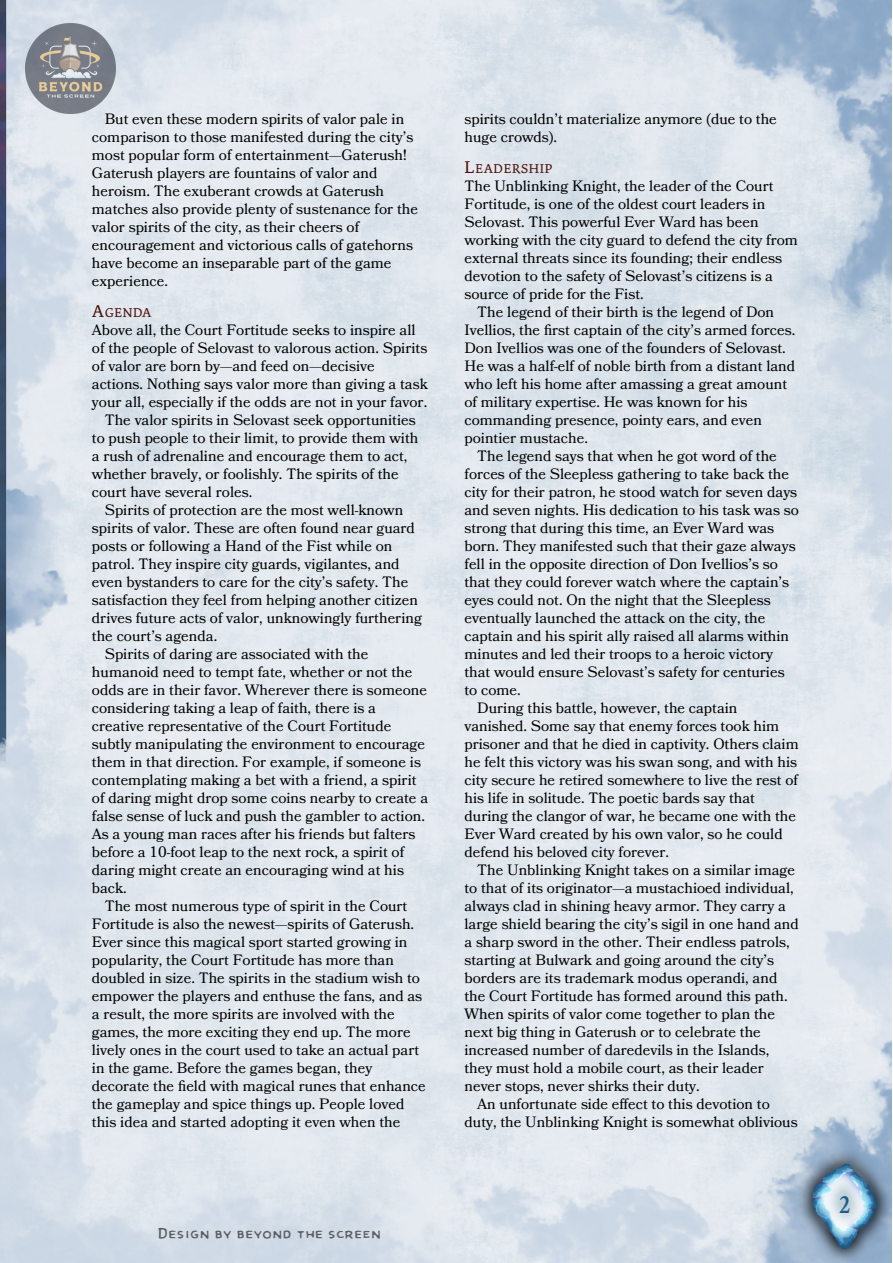
<style>
.page{position:relative;width:893px;height:1263px;background:#fff}
.page>*{position:absolute;margin:0;border:0;box-sizing:border-box;transform-origin:0 0}
.t1{font:600 27px "Crimson Text";color:#1e5c87;scale:.92 1}
.t2{font:18px "Dai Vernon Misdirect";color:#5c5d5d}
.t3{font:15px/18px "Bookmania";color:#000}
.t4{font:13.65px "Dolly Pro Regular Small Caps";letter-spacing:.05em;color:#4e1009}
.s1{font-size:18px}
</style>
<div class="page">
<img style="left:793px;top:1146px;width:99px;height:117px">
<img style="left:26px;top:23px;width:89px;height:90px">
<img style="left:0;top:0;width:6px;height:838px">
<p class="t3" style="left:92px;top:111px;width:328px;text-indent:13px">But even these modern spirits of valor pale in comparison to those manifested during the city’s most popular form of entertainment—Gaterush!<br>Gaterush players are fountains of valor and heroism. The exuberant crowds at Gaterush matches also provide plenty of sustenance for the valor spirits of the city, as their cheers of encouragement and victorious calls of gatehorns have become an inseparable part of the game experience.</p>
<p class="t4" style="left:92px;top:307px;width:61px"><span class="s1">A</span>GENDA</p>
<p class="t3" style="left:92px;top:322px;width:325px">Above all, the Court Fortitude seeks to inspire all</p>
<p class="t3" style="left:92px;top:340px;width:337px">of the people of Selovast to valorous action. Spirits</p>
<p class="t3" style="left:92px;top:358px;width:284px">of valor are born by—and feed on—decisive</p>
<p class="t3" style="left:92px;top:376px;width:337px">actions. Nothing says valor more than giving a task</p>
<p class="t3" style="left:92px;top:394px;width:337px">your all, especially if the odds are not in your favor.</p>
<p class="t3" style="left:105px;top:412px;width:313px">The valor spirits in Selovast seek opportunities</p>
<p class="t3" style="left:92px;top:430px;width:328px">to push people to their limit, to provide them with</p>
<p class="t3" style="left:92px;top:448px;width:317px">a rush of adrenaline and encourage them to act,</p>
<p class="t3" style="left:92px;top:466px;width:308px">whether bravely, or foolishly. The spirits of the</p>
<p class="t3" style="left:92px;top:484px;width:162px">court have several roles.</p>
<p class="t3" style="left:105px;top:502px;width:300px">Spirits of protection are the most well-known</p>
<p class="t3" style="left:92px;top:520px;width:324px">spirits of valor. These are often found near guard</p>
<p class="t3" style="left:92px;top:538px;width:302px">posts or following a Hand of the Fist while on</p>
<p class="t3" style="left:92px;top:556px;width:309px">patrol. They inspire city guards, vigilantes, and</p>
<p class="t3" style="left:92px;top:574px;width:318px">even bystanders to care for the city’s safety. The</p>
<p class="t3" style="left:92px;top:592px;width:328px">satisfaction they feel from helping another citizen</p>
<p class="t3" style="left:92px;top:610px;width:331px">drives future acts of valor, unknowingly furthering</p>
<p class="t3" style="left:92px;top:628px;width:127px">the court’s agenda.</p>
<p class="t3" style="left:105px;top:646px;width:265px">Spirits of daring are associated with the</p>
<p class="t3" style="left:92px;top:664px;width:322px">humanoid need to tempt fate, whether or not the</p>
<p class="t3" style="left:92px;top:682px;width:337px">odds are in their favor. Wherever there is someone</p>
<p class="t3" style="left:92px;top:700px;width:286px">considering taking a leap of faith, there is a</p>
<p class="t3" style="left:92px;top:718px;width:301px">creative representative of the Court Fortitude</p>
<p class="t3" style="left:92px;top:736px;width:335px">subtly manipulating the environment to encourage</p>
<p class="t3" style="left:92px;top:754px;width:331px">them in that direction. For example, if someone is</p>
<p class="t3" style="left:92px;top:772px;width:326px">contemplating making a bet with a friend, a spirit</p>
<p class="t3" style="left:92px;top:790px;width:338px">of daring might drop some coins nearby to create a</p>
<p class="t3" style="left:92px;top:808px;width:334px">false sense of luck and push the gambler to action.</p>
<p class="t3" style="left:92px;top:826px;width:325px">As a young man races after his friends but falters</p>
<p class="t3" style="left:92px;top:844px;width:314px">before a 10-foot leap to the next rock, a spirit of</p>
<p class="t3" style="left:92px;top:862px;width:313px">daring might create an encouraging wind at his</p>
<p class="t3" style="left:92px;top:880px;width:36px">back.</p>
<p class="t3" style="left:105px;top:898px;width:304px">The most numerous type of spirit in the Court</p>
<p class="t3" style="left:92px;top:916px;width:324px">Fortitude is also the newest—spirits of Gaterush.</p>
<p class="t3" style="left:92px;top:934px;width:317px">Ever since this magical sport started growing in</p>
<p class="t3" style="left:92px;top:952px;width:304px">popularity, the Court Fortitude has more than</p>
<p class="t3" style="left:92px;top:970px;width:330px">doubled in size. The spirits in the stadium wish to</p>
<p class="t3" style="left:92px;top:988px;width:332px">empower the players and enthuse the fans, and as</p>
<p class="t3" style="left:92px;top:1006px;width:304px">a result, the more spirits are involved with the</p>
<p class="t3" style="left:92px;top:1024px;width:320px">games, the more exciting they end up. The more</p>
<p class="t3" style="left:92px;top:1042px;width:329px">lively ones in the court used to take an actual part</p>
<p class="t3" style="left:92px;top:1060px;width:282px">in the game. Before the games began, they</p>
<p class="t3" style="left:92px;top:1078px;width:335px">decorate the field with magical runes that enhance</p>
<p class="t3" style="left:92px;top:1096px;width:314px">the gameplay and spice things up. People loved</p>
<p class="t3" style="left:92px;top:1114px;width:310px">this idea and started adopting it even when the</p>
<p class="t3" style="left:464px;top:111px;width:314px">spirits couldn’t materialize anymore (due to the huge crowds).</p>
<p class="t4" style="left:464px;top:163px;width:89px"><span class="s1">L</span>EADERSHIP</p>
<p class="t3" style="left:464px;top:178px;width:311px">The Unblinking Knight, the leader of the Court</p>
<p class="t3" style="left:464px;top:196px;width:302px">Fortitude, is one of the oldest court leaders in</p>
<p class="t3" style="left:464px;top:214px;width:296px">Selovast. This powerful Ever Ward has been</p>
<p class="t3" style="left:464px;top:232px;width:335px">working with the city guard to defend the city from</p>
<p class="t3" style="left:464px;top:250px;width:319px">external threats since its founding; their endless</p>
<p class="t3" style="left:464px;top:268px;width:310px">devotion to the safety of Selovast’s citizens is a</p>
<p class="t3" style="left:464px;top:286px;width:181px">source of pride for the Fist.</p>
<p class="t3" style="left:477px;top:304px;width:298px">The legend of their birth is the legend of Don</p>
<p class="t3" style="left:464px;top:322px;width:332px">Ivellios, the first captain of the city’s armed forces.</p>
<p class="t3" style="left:464px;top:340px;width:323px">Don Ivellios was one of the founders of Selovast.</p>
<p class="t3" style="left:464px;top:358px;width:332px">He was a half-elf of noble birth from a distant land</p>
<p class="t3" style="left:464px;top:376px;width:324px">who left his home after amassing a great amount</p>
<p class="t3" style="left:464px;top:394px;width:285px">of military expertise. He was known for his</p>
<p class="t3" style="left:464px;top:412px;width:299px">commanding presence, pointy ears, and even</p>
<p class="t3" style="left:464px;top:430px;width:125px">pointier mustache.</p>
<p class="t3" style="left:477px;top:448px;width:301px">The legend says that when he got word of the</p>
<p class="t3" style="left:464px;top:466px;width:326px">forces of the Sleepless gathering to take back the</p>
<p class="t3" style="left:464px;top:484px;width:334px">city for their patron, he stood watch for seven days</p>
<p class="t3" style="left:464px;top:502px;width:336px">and seven nights. His dedication to his task was so</p>
<p class="t3" style="left:464px;top:520px;width:311px">strong that during this time, an Ever Ward was</p>
<p class="t3" style="left:464px;top:538px;width:333px">born. They manifested such that their gaze always</p>
<p class="t3" style="left:464px;top:556px;width:315px">fell in the opposite direction of Don Ivellios’s so</p>
<p class="t3" style="left:464px;top:574px;width:326px">that they could forever watch where the captain’s</p>
<p class="t3" style="left:464px;top:592px;width:308px">eyes could not. On the night that the Sleepless</p>
<p class="t3" style="left:464px;top:610px;width:302px">eventually launched the attack on the city, the</p>
<p class="t3" style="left:464px;top:628px;width:326px">captain and his spirit ally raised all alarms within</p>
<p class="t3" style="left:464px;top:646px;width:310px">minutes and led their troops to a heroic victory</p>
<p class="t3" style="left:464px;top:664px;width:322px">that would ensure Selovast’s safety for centuries</p>
<p class="t3" style="left:464px;top:682px;width:58px">to come.</p>
<p class="t3" style="left:477px;top:700px;width:262px">During this battle, however, the captain</p>
<p class="t3" style="left:464px;top:718px;width:316px">vanished. Some say that enemy forces took him</p>
<p class="t3" style="left:464px;top:736px;width:336px">prisoner and that he died in captivity. Others claim</p>
<p class="t3" style="left:464px;top:754px;width:334px">he felt this victory was his swan song, and with his</p>
<p class="t3" style="left:464px;top:772px;width:335px">city secure he retired somewhere to live the rest of</p>
<p class="t3" style="left:464px;top:790px;width:292px">his life in solitude. The poetic bards say that</p>
<p class="t3" style="left:464px;top:808px;width:333px">during the clangor of war, he became one with the</p>
<p class="t3" style="left:464px;top:826px;width:320px">Ever Ward created by his own valor, so he could</p>
<p class="t3" style="left:464px;top:844px;width:206px">defend his beloved city forever.</p>
<p class="t3" style="left:477px;top:862px;width:319px">The Unblinking Knight takes on a similar image</p>
<p class="t3" style="left:464px;top:880px;width:331px">to that of its originator—a mustachioed individual,</p>
<p class="t3" style="left:464px;top:898px;width:323px">always clad in shining heavy armor. They carry a</p>
<p class="t3" style="left:464px;top:916px;width:336px">large shield bearing the city’s sigil in one hand and</p>
<p class="t3" style="left:464px;top:934px;width:327px">a sharp sword in the other. Their endless patrols,</p>
<p class="t3" style="left:464px;top:952px;width:311px">starting at Bulwark and going around the city’s</p>
<p class="t3" style="left:464px;top:970px;width:314px">borders are its trademark modus operandi, and</p>
<p class="t3" style="left:464px;top:988px;width:325px">the Court Fortitude has formed around this path.</p>
<p class="t3" style="left:464px;top:1006px;width:312px">When spirits of valor come together to plan the</p>
<p class="t3" style="left:464px;top:1024px;width:298px">next big thing in Gaterush or to celebrate the</p>
<p class="t3" style="left:464px;top:1042px;width:306px">increased number of daredevils in the Islands,</p>
<p class="t3" style="left:464px;top:1060px;width:301px">they must hold a mobile court, as their leader</p>
<p class="t3" style="left:464px;top:1078px;width:237px">never stops, never shirks their duty.</p>
<p class="t3" style="left:477px;top:1096px;width:294px">An unfortunate side effect to this devotion to</p>
<p class="t3" style="left:464px;top:1114px;width:335px">duty, the Unblinking Knight is somewhat oblivious</p>
<p class="t2" style="left:157px;top:1221px;width:225px">Design by beyond the screen</p>
<h1 class="t1" style="left:839px;top:1194px;width:14px">2</h1>
</div>
